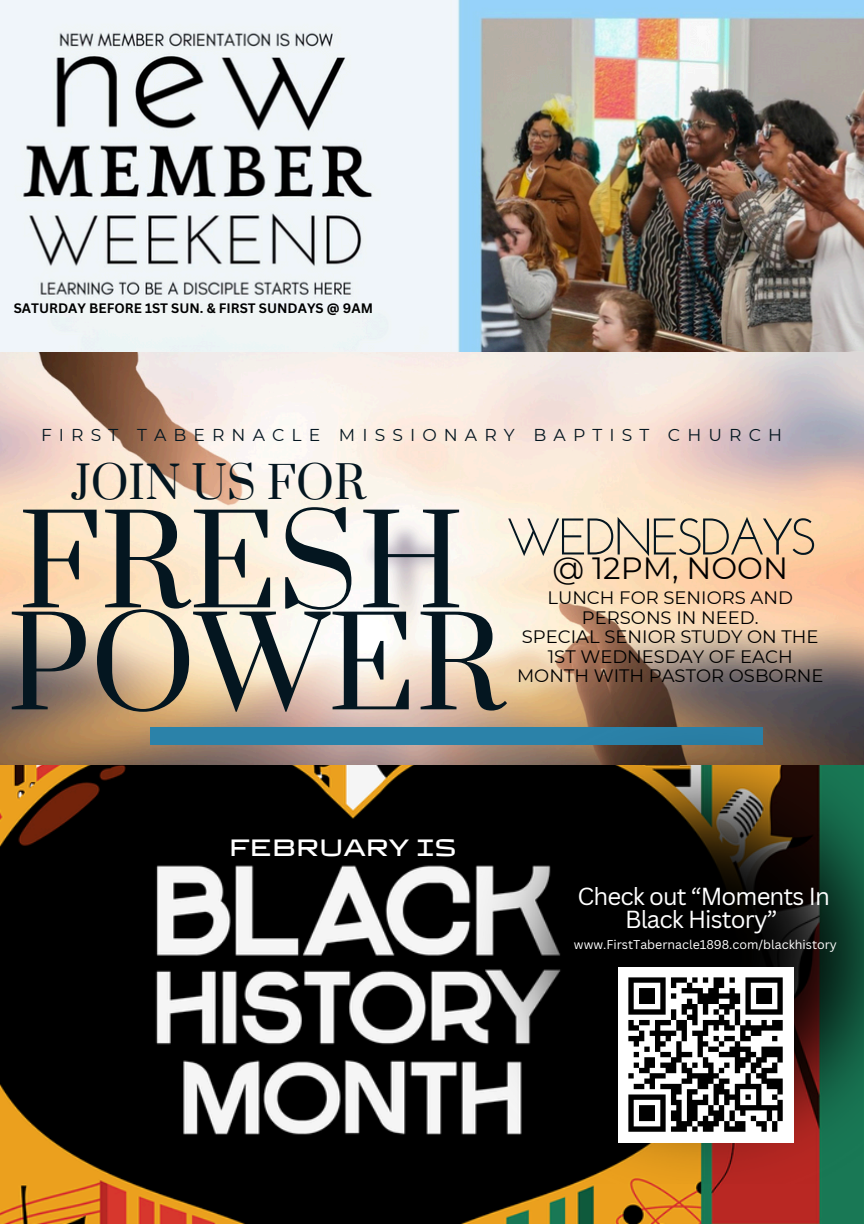
<style>
.page{position:relative;width:864px;height:1224px;background:#fff}
.page>*{position:absolute;margin:0;border:0;box-sizing:border-box;transform-origin:0 0}
.t1{font:122.2px/102px "Prata";color:#041620}
.t2{font:51.4px "Josefin Sans";letter-spacing:-.095em;color:#041620}
.t3{font:44px "Prata";color:#041620}
.t4{font:30.6px "Montserrat";color:#000}
.t5{font:24px/22.4px "Canva Sans";letter-spacing:-.035em;color:#fff;text-align:center}
.t6{font:24px "TT Autonomous";color:#fff}
.t7{font:18px/19.6px "Montserrat";color:#000;text-align:center}
.t8{font:17.2px "Montserrat";letter-spacing:.415em;color:#041620}
.t9{font:700 13.4px "Canva Sans";color:#000}
.t10{font:12.4px "Canva Sans";color:#fff}
</style>
<div class="page">
<img style="left:0;top:351px;width:864px;height:415px">
<svg style="left:57px;top:364px;width:260px;height:60px"></svg>
<img style="left:0;top:0;width:864px;height:351px">
<div style="left:150px;top:728px;width:612px;height:17px;background:#2b82a9"></div>
<img style="left:0;top:766px;width:864px;height:458px">
<img style="left:477px;top:728px;width:387px;height:456px">
<div style="left:618px;top:967px;width:175px;height:175px;background:#fff"></div>
<svg style="left:628px;top:977px;width:155px;height:155px"></svg>
<p class="t9" style="left:14px;top:299px;width:361px">SATURDAY BEFORE 1ST SUN. &amp; FIRST SUNDAYS @ 9AM</p>
<p class="t8" style="left:41px;top:425px;width:743px">FIRST TABERNACLE MISSIONARY BAPTIST CHURCH</p>
<p class="t3" style="left:71px;top:456px;width:297px">JOIN US FOR</p>
<p class="t1" style="left:7px;top:518px;width:499px">FRESH<br>POWER</p>
<p class="t2" style="left:505px;top:516px;width:314px">WEDNESDAYS</p>
<p class="t4" style="left:553px;top:549px;width:237px">@ 12PM, NOON</p>
<h3 class="t7" style="left:548px;top:588px;width:247px">LUNCH FOR SENIORS AND<br>PERSONS IN NEED.</h3>
<h1 class="t7" style="left:517px;top:627px;width:308px">SPECIAL SENIOR STUDY ON THE<br>1ST WEDNESDAY OF EACH<br>MONTH WITH PASTOR OSBORNE</h1>
<h2 class="t6" style="left:229px;top:831px;width:229px">FEBRUARY IS</h2>
<h4 class="t5" style="left:578px;top:885px;width:254px">Check out “Moments In<br>Black History”</h4>
<p class="t10" style="left:574px;top:936px;width:265px">www.FirstTabernacle1898.com/blackhistory</p>
</div>
